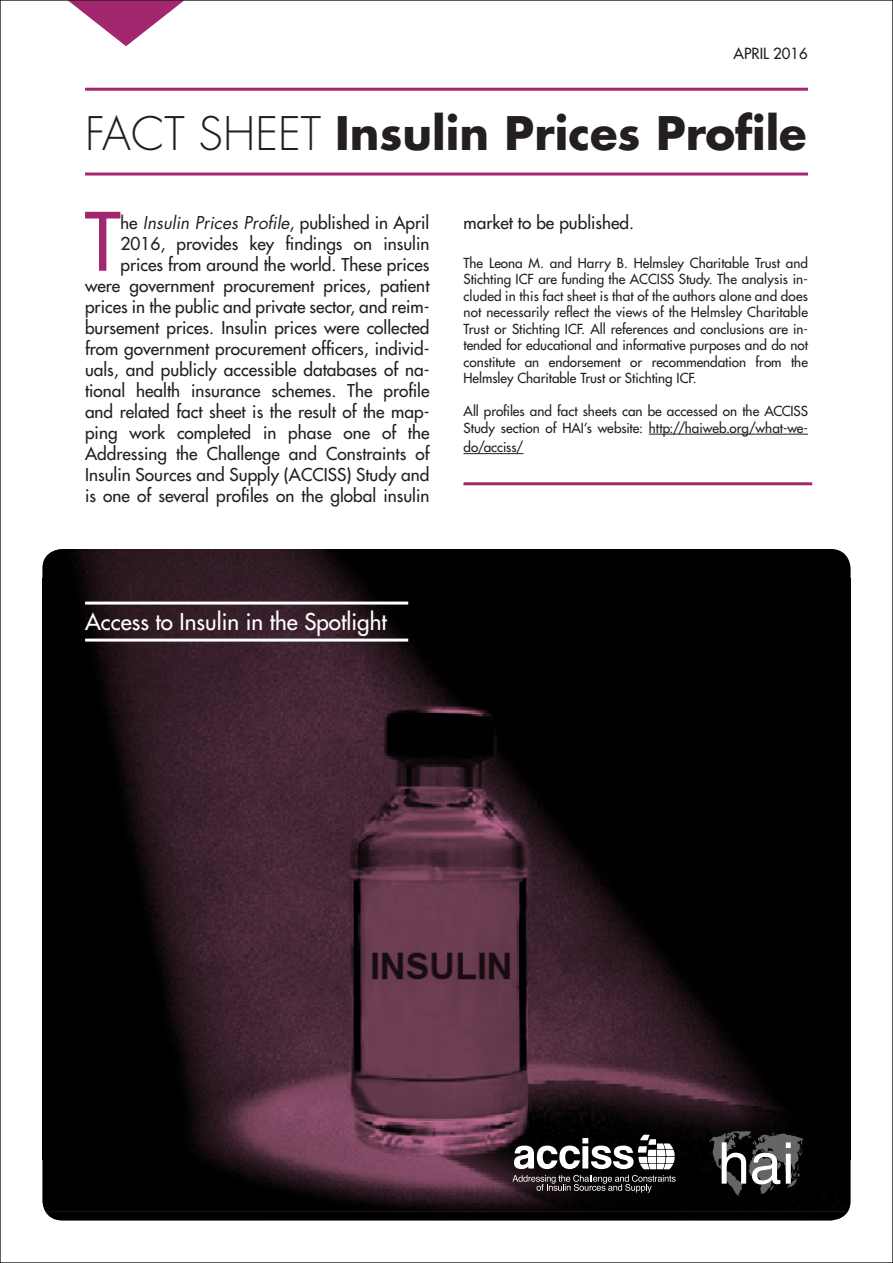
<style>
.page{position:relative;width:893px;height:1263px;background:#fff}
.page>*{position:absolute;margin:0;border:0;box-sizing:border-box;transform-origin:0 0}
.t1{font:500 78.15px "Futura Std";color:#a3276f}
.t2{font:700 45px "Futura Std";color:#231f20}
.t3{font:500 22.5px "Futura Std";color:#fff}
.t4{font:500 17.25px/21px "Futura Std";color:#231f20;text-align:right}
.t5{font:500 15px "Futura Std";color:#231f20}
.t6{font:500 13.5px/16.5px "Futura Std";letter-spacing:-.005em;color:#231f20;text-align:justify}
.s1{font-weight:300}
.s2{font-size:16.65px}
.s3{font-weight:400;font-style:italic}
</style>
<div class="page">
<svg style="left:43px;top:549px;width:807px;height:671px;background:#22131a"></svg>
<hr style="left:85px;top:173px;width:723px;height:3px;background:#a3276f">
<svg style="left:70px;top:2px;width:112px;height:44px"></svg>
<hr style="left:85px;top:88px;width:723px;height:3px;background:#a3276f">
<hr style="left:649px;top:434px;width:159px;height:1px;background:#231f20">
<hr style="left:463px;top:453px;width:60px;height:1px;background:#231f20">
<hr style="left:463px;top:482px;width:349px;height:3px;background:#a3276f">
<hr style="left:85px;top:601px;width:323px;height:3px;background:#fff">
<hr style="left:85px;top:639px;width:323px;height:3px;background:#fff">
<svg style="left:709px;top:1131px;width:94px;height:65px;background:#4c4c4c"></svg>
<svg style="left:514px;top:1135px;width:161px;height:34px"></svg>
<svg style="left:512px;top:1175px;width:164px;height:17px;background:#403b3d"></svg>
<p class="t5" style="left:733px;top:45px;width:76px">APRIL 2016</p>
<h2 class="t2" style="left:85px;top:112px;width:723px"><span class="s1">FACT SHEET</span> Insulin Prices Profile</h2>
<h1 class="t1" style="left:85px;top:202px;width:37px">T</h1>
<p class="t4" style="left:85px;top:213px;width:346px"><span class="s2">h</span>e <span class="s3">Insulin Prices Profile</span>, published in April 2016, provides key findings on insulin prices from around the world. These prices were government procurement prices, patient prices in the public and private sector, and reim&shy;bursement prices. Insulin prices were collected from government procurement officers, individ&shy;uals, and publicly accessible databases of na&shy;tional health insurance schemes. The profile and related fact sheet is the result of the map&shy;ping work completed in phase one of the Addres sing the Challenge and Constraints of Insulin Sources and Supply (ACCISS) Study and is one of several profiles on the global insulin</p>
<p class="t4" style="left:463px;top:213px;width:172px">market to be published.</p>
<p class="t6" style="left:463px;top:255px;width:346px">The Leona M. and Harry B. Helmsley Charitable Trust and Stichting ICF are funding the ACCISS Study. The analysis in&shy;cluded in this fact sheet is that of the authors alone and does not necessarily reflect the views of the Helmsley Charitable Trust or Stichting ICF. All references and conclusions are in&shy;tended for educational and informative purposes and do not constitute an endorsement or recommendation from the Helmsley Charitable Trust or Stichting ICF.</p>
<p class="t6" style="left:463px;top:404px;width:346px">All profiles and fact sheets can be accessed on the ACCISS<br>Study section of HAI’s website: http://haiweb.org/what-we-</p>
<p class="t6" style="left:463px;top:440px;width:62px">do/acciss/</p>
<h3 class="t3" style="left:85px;top:610px;width:303px">Access to Insulin in the Spotlight</h3>
</div>
